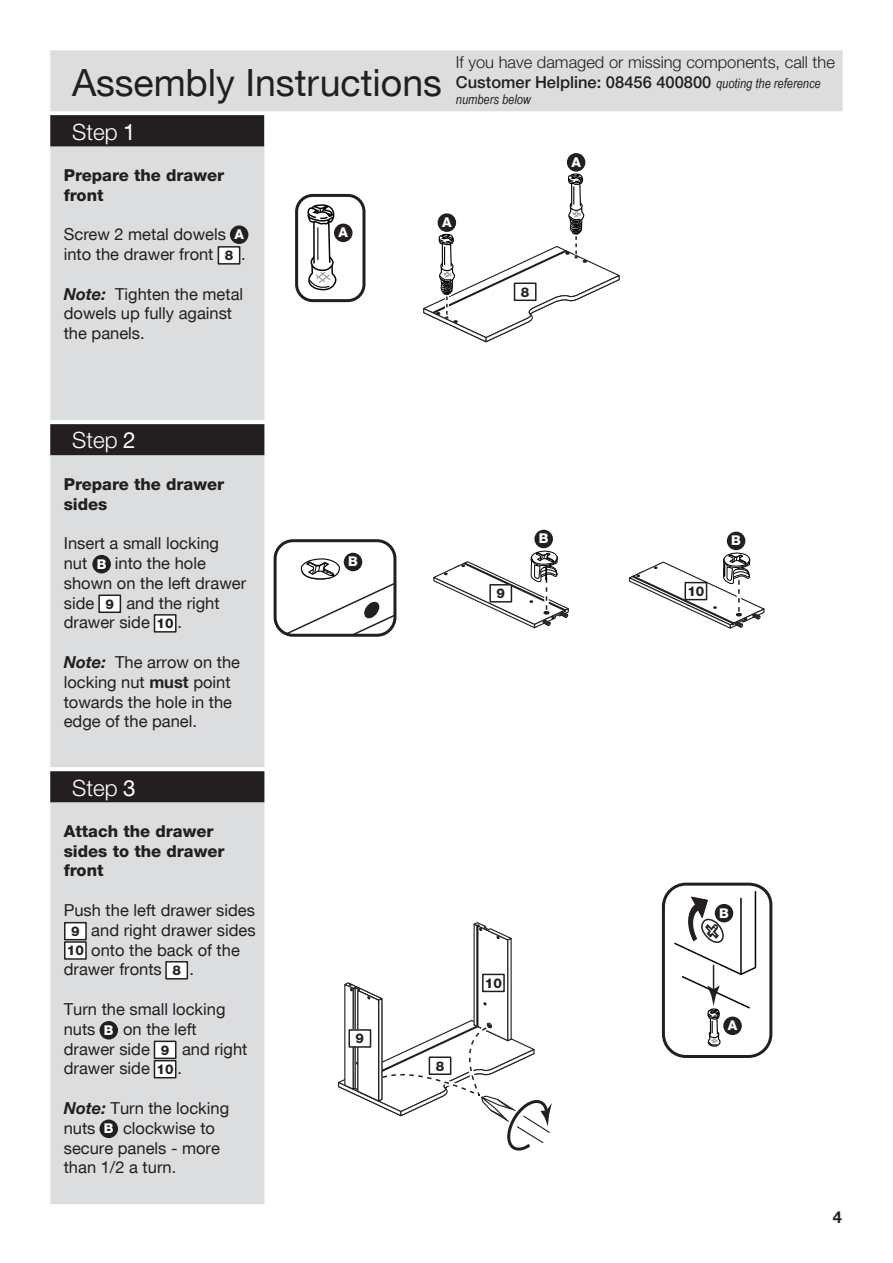
<style>
.page{position:relative;width:893px;height:1263px;background:#fff}
.page>*{position:absolute;margin:0;border:0;box-sizing:border-box;transform-origin:0 0}
.t1{font:37.5px "Helvetica Neue CE";color:#231f20}
.t2{font:300 22.5px "Helvetica Neue CE";color:#fff}
.t3{font:16.5px/19.8px "Helvetica Neue CE";color:#231f20}
.t4{font:300 16.5px/19.8px "Helvetica Neue CE";color:#231f20}
.t5{font:800 16.5px/19.8px "Helvetica Neue CE";color:#231f20}
.t6{font:800 16.5px "Helvetica Neue CE";color:#fff}
.t7{font:700 16.5px "Helvetica Neue CE";color:#231f20}
.t8{font:800 13.5px/19.4px "Helvetica Neue CE";color:#231f20;text-align:center}
.t9{font:italic 13.5px "Arial Narrow";color:#231f20}
.t10{font:800 13.5px "Helvetica Neue CE";color:#fff}
.s1{font-weight:400}
.s2{font-weight:500}
.s3{font-family:"Arial Narrow";font-weight:400;font-style:italic;font-size:13.5px}
.s4{font-weight:700;font-style:italic}
.s5{font-weight:700}
</style>
<div class="page">
<div style="left:51px;top:51px;width:791px;height:60px;background:#dcdddf"></div>
<div style="left:50px;top:50px;width:793px;height:61px;border:2px solid #dcdddf"></div>
<div style="left:51px;top:146px;width:213px;height:1057px;background:#dcdddf"></div>
<div style="left:50px;top:145px;width:214px;height:1059px;border:2px solid #dcdddf"></div>
<div style="left:51px;top:116px;width:212px;height:30px;background:#231f20"></div>
<div style="left:50px;top:115px;width:214px;height:31px;border:2px solid #231f20"></div>
<svg style="left:306px;top:204px;width:33px;height:99px"></svg>
<div style="left:295px;top:194px;width:70px;height:108px;border:3px solid #231f20;border-radius:16px"></div>
<div style="left:335px;top:224px;width:17px;height:17px;background:#231f20;border-radius:50%"></div>
<div style="left:334px;top:224px;width:19px;height:18px;border:2px solid #231f20;border-radius:50%"></div>
<div style="left:662px;top:883px;width:110px;height:175px;border:3px solid #231f20;border-radius:22px"></div>
<svg style="left:672px;top:890px;width:85px;height:168px"></svg>
<div style="left:724px;top:1017px;width:17px;height:17px;background:#231f20;border-radius:50%"></div>
<div style="left:723px;top:1016px;width:19px;height:19px;border:2px solid #231f20;border-radius:50%"></div>
<div style="left:715px;top:905px;width:17px;height:17px;background:#231f20;border-radius:50%"></div>
<div style="left:715px;top:904px;width:18px;height:18px;border:2px solid #231f20;border-radius:50%"></div>
<svg style="left:284px;top:558px;width:113px;height:75px"></svg>
<div style="left:274px;top:539px;width:122px;height:98px;border:3px solid #231f20;border-radius:18px"></div>
<div style="left:344px;top:553px;width:18px;height:17px;background:#231f20;border-radius:50%"></div>
<div style="left:344px;top:553px;width:18px;height:18px;border:2px solid #231f20;border-radius:50%"></div>
<div style="left:728px;top:532px;width:17px;height:17px;background:#231f20;border-radius:50%"></div>
<div style="left:727px;top:532px;width:18px;height:18px;border:2px solid #231f20;border-radius:50%"></div>
<svg style="left:629px;top:547px;width:136px;height:82px"></svg>
<div style="left:685px;top:583px;width:21px;height:17px;background:#fff"></div>
<div style="left:684px;top:582px;width:23px;height:18px;border:2px solid #231f20"></div>
<svg style="left:50px;top:420px;width:215px;height:5px"></svg>
<div style="left:51px;top:425px;width:213px;height:29px;background:#231f20"></div>
<div style="left:50px;top:424px;width:214px;height:31px;border:2px solid #231f20"></div>
<div style="left:231px;top:226px;width:17px;height:17px;background:#231f20;border-radius:50%"></div>
<div style="left:230px;top:225px;width:18px;height:19px;border:2px solid #231f20;border-radius:50%"></div>
<div style="left:218px;top:247px;width:22px;height:17px;background:#fff"></div>
<div style="left:218px;top:246px;width:22px;height:19px;border:2px solid #231f20"></div>
<svg style="left:50px;top:767px;width:215px;height:5px"></svg>
<div style="left:51px;top:772px;width:213px;height:29px;background:#231f20"></div>
<div style="left:50px;top:771px;width:214px;height:31px;border:2px solid #231f20"></div>
<div style="left:93px;top:556px;width:17px;height:17px;background:#231f20;border-radius:50%"></div>
<div style="left:92px;top:555px;width:19px;height:18px;border:2px solid #231f20;border-radius:50%"></div>
<div style="left:99px;top:595px;width:21px;height:17px;background:#fff"></div>
<div style="left:98px;top:594px;width:23px;height:19px;border:2px solid #231f20"></div>
<div style="left:155px;top:615px;width:21px;height:17px;background:#fff"></div>
<div style="left:154px;top:614px;width:23px;height:19px;border:2px solid #231f20"></div>
<div style="left:65px;top:923px;width:21px;height:17px;background:#fff"></div>
<div style="left:64px;top:922px;width:23px;height:18px;border:2px solid #231f20"></div>
<div style="left:65px;top:942px;width:21px;height:17px;background:#fff"></div>
<div style="left:64px;top:941px;width:23px;height:19px;border:2px solid #231f20"></div>
<div style="left:166px;top:962px;width:21px;height:17px;background:#fff"></div>
<div style="left:165px;top:961px;width:23px;height:18px;border:2px solid #231f20"></div>
<div style="left:100px;top:1120px;width:17px;height:17px;background:#231f20;border-radius:50%"></div>
<div style="left:100px;top:1119px;width:18px;height:19px;border:2px solid #231f20;border-radius:50%"></div>
<div style="left:100px;top:1022px;width:17px;height:17px;background:#231f20;border-radius:50%"></div>
<div style="left:100px;top:1021px;width:18px;height:18px;border:2px solid #231f20;border-radius:50%"></div>
<div style="left:154px;top:1041px;width:22px;height:17px;background:#fff"></div>
<div style="left:154px;top:1040px;width:22px;height:19px;border:2px solid #231f20"></div>
<div style="left:154px;top:1061px;width:22px;height:17px;background:#fff"></div>
<div style="left:154px;top:1060px;width:22px;height:18px;border:2px solid #231f20"></div>
<div style="left:565px;top:152px;width:22px;height:21px;border:4px solid #fff;border-radius:50%"></div>
<svg style="left:423px;top:169px;width:197px;height:460px"></svg>
<div style="left:568px;top:154px;width:17px;height:17px;background:#231f20;border-radius:50%"></div>
<div style="left:567px;top:153px;width:18px;height:19px;border:2px solid #231f20;border-radius:50%"></div>
<div style="left:514px;top:283px;width:22px;height:17px;background:#fff"></div>
<div style="left:514px;top:282px;width:23px;height:19px;border:2px solid #231f20"></div>
<svg style="left:338px;top:922px;width:214px;height:229px"></svg>
<div style="left:349px;top:1030px;width:22px;height:17px;background:#fff"></div>
<div style="left:348px;top:1029px;width:23px;height:19px;border:2px solid #231f20"></div>
<p class="t1" style="left:72px;top:60px;width:371px">Assembly Instructions</p>
<p class="t2" style="left:72px;top:118px;width:65px">Step <span class="s1">1</span></p>
<p class="t4" style="left:456px;top:52px;width:380px">If you have damaged or missing components, call the<br><span class="s2">Customer Helpline: 08456 400800</span> <span class="s3">quoting the reference</span></p>
<p class="t9" style="left:456px;top:90px;width:77px">numbers below</p>
<p class="t10" style="left:571px;top:154px;width:11px">A</p>
<p class="t5" style="left:64px;top:165px;width:162px">Prepare the drawer front</p>
<p class="t3" style="left:64px;top:225px;width:164px">Screw 2 metal dowels into the drawer front</p>
<p class="t10" style="left:234px;top:226px;width:11px">A</p>
<p class="t8" style="left:225px;top:246px;width:10px">8</p>
<p class="t3" style="left:241px;top:244px;width:6px">.</p>
<p class="t3" style="left:64px;top:284px;width:181px"><span class="s4">Note:</span> Tighten the metal dowels up fully against the panels.</p>
<p class="t2" style="left:72px;top:427px;width:65px">Step <span class="s1">2</span></p>
<p class="t5" style="left:64px;top:474px;width:162px">Prepare the drawer sides</p>
<p class="t3" style="left:64px;top:533px;width:157px">Insert a small locking nut</p>
<p class="t3" style="left:64px;top:553px;width:184px;text-indent:51px">into the hole shown on the left drawer side</p>
<p class="t10" style="left:97px;top:555px;width:11px">B</p>
<p class="t8" style="left:105px;top:594px;width:10px">9</p>
<p class="t3" style="left:64px;top:593px;width:157px;text-indent:63px">and the right drawer side</p>
<p class="t3" style="left:177px;top:613px;width:6px">.</p>
<p class="t3" style="left:64px;top:652px;width:178px"><span class="s4">Note:</span> The arrow on the locking nut <span class="s5">must</span> point towards the hole in the edge of the panel.</p>
<p class="t8" style="left:157px;top:614px;width:19px">10</p>
<p class="t2" style="left:72px;top:774px;width:65px">Step <span class="s1">3</span></p>
<p class="t5" style="left:64px;top:821px;width:162px">Attach the drawer sides to the drawer front</p>
<p class="t3" style="left:64px;top:900px;width:193px">Push the left drawer sides</p>
<p class="t3" style="left:91px;top:920px;width:166px">and right drawer sides</p>
<p class="t3" style="left:91px;top:940px;width:150px">onto the back of the</p>
<p class="t3" style="left:64px;top:960px;width:100px">drawer fronts</p>
<p class="t3" style="left:189px;top:960px;width:6px">.</p>
<p class="t3" style="left:64px;top:999px;width:163px">Turn the small locking nuts</p>
<p class="t8" style="left:67px;top:921px;width:19px">9<br>10</p>
<p class="t8" style="left:172px;top:961px;width:10px">8</p>
<p class="t3" style="left:64px;top:1019px;width:134px;text-indent:59px">on the left drawer side</p>
<p class="t10" style="left:104px;top:1021px;width:11px">B</p>
<p class="t3" style="left:182px;top:1039px;width:67px">and right</p>
<p class="t8" style="left:157px;top:1040px;width:19px">9<br>10</p>
<p class="t3" style="left:64px;top:1059px;width:88px">drawer side</p>
<p class="t3" style="left:177px;top:1059px;width:6px">.</p>
<p class="t3" style="left:64px;top:1098px;width:167px"><span class="s4">Note:</span> Turn the locking nuts</p>
<p class="t3" style="left:64px;top:1118px;width:158px;text-indent:59px">clockwise to secure panels - more than 1/2 a turn.</p>
<p class="t10" style="left:104px;top:1120px;width:11px">B</p>
<p class="t10" style="left:339px;top:224px;width:11px">A</p>
<p class="t10" style="left:442px;top:214px;width:11px">A</p>
<p class="t8" style="left:521px;top:282px;width:10px">8</p>
<p class="t10" style="left:348px;top:553px;width:11px">B</p>
<p class="t10" style="left:539px;top:530px;width:11px">B</p>
<p class="t10" style="left:731px;top:532px;width:11px">B</p>
<p class="t8" style="left:497px;top:584px;width:10px">9</p>
<p class="t8" style="left:687px;top:581px;width:19px">10</p>
<p class="t8" style="left:356px;top:1029px;width:10px">9</p>
<p class="t8" style="left:436px;top:1056px;width:10px">8</p>
<p class="t8" style="left:485px;top:973px;width:19px">10</p>
<p class="t10" style="left:719px;top:904px;width:11px">B</p>
<p class="t6" style="left:724px;top:1018px;width:14px">B<sup>A</sup></p>
<p class="t7" style="left:833px;top:1207px;width:11px">4</p>
</div>
